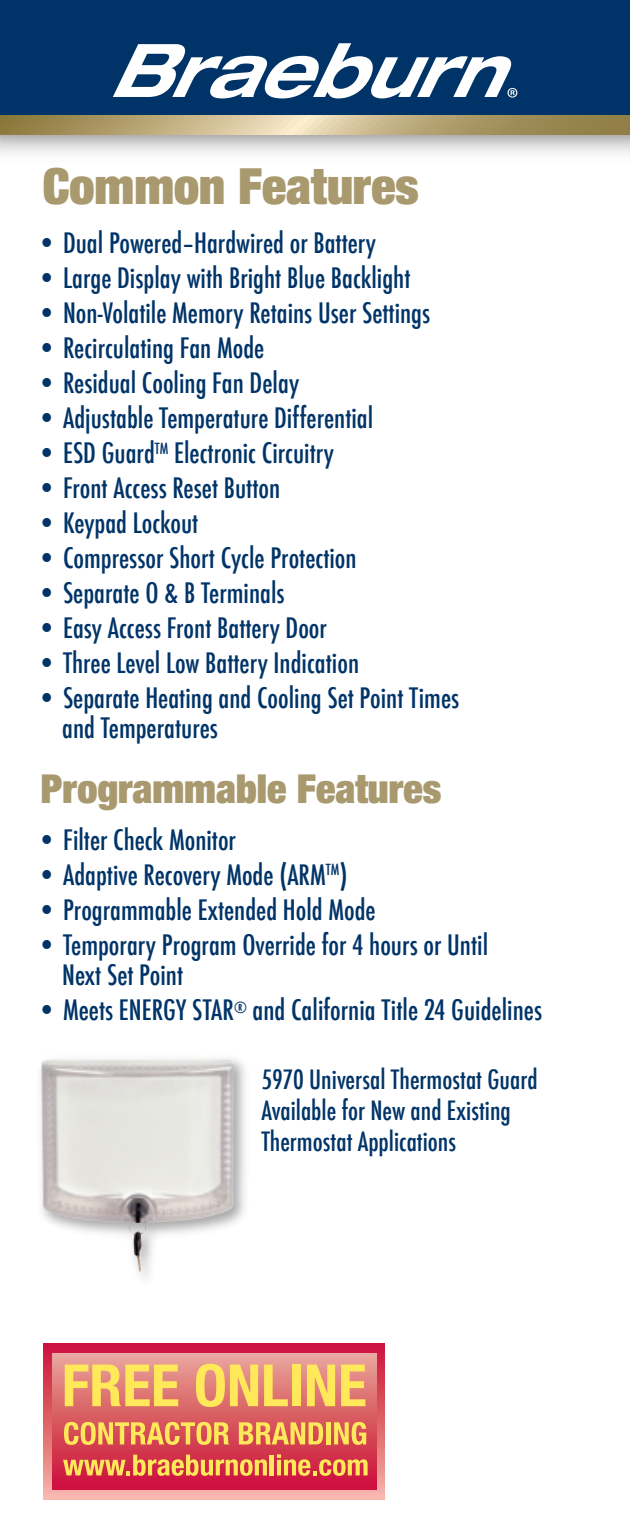
<style>
.page{position:relative;width:630px;height:1530px;background:#fff}
.page>*{position:absolute;margin:0;border:0;box-sizing:border-box;transform-origin:0 0}
.t1{font:900 condensed 50px "Helvetica Neue LT Std";color:#a8996e}
.t2{font:900 condensed 40px "Helvetica Neue LT Std";color:#a8996e}
.t3{font:500 condensed 27.5px/30px "Futura";color:#003468}
.t4{font:500 condensed 26px/31.2px "Futura";color:#003468}
</style>
<div class="page">
<div style="left:0;top:0;width:630px;height:116px;background:#003468"></div>
<svg style="left:113px;top:43px;width:404px;height:55px"></svg>
<svg style="left:43px;top:1343px;width:342px;height:156px;background:#e05e70"></svg>
<div style="left:52px;top:1353px;width:324px;height:136px;background:linear-gradient(to bottom,#e8a695,#cb0f35)"></div>
<svg style="left:65px;top:1365px;width:113px;height:41px;background:#f1ba68"></svg>
<svg style="left:196px;top:1364px;width:62px;height:43px;background:#f3bf67"></svg>
<svg style="left:264px;top:1365px;width:24px;height:41px"></svg>
<div style="left:292px;top:1365px;width:9px;height:41px;background:#ffe859"></div>
<svg style="left:307px;top:1365px;width:28px;height:41px"></svg>
<svg style="left:341px;top:1365px;width:24px;height:41px"></svg>
<svg style="left:64px;top:1422px;width:165px;height:23px;background:#ea9a57"></svg>
<svg style="left:239px;top:1422px;width:84px;height:22px;background:#eda757"></svg>
<div style="left:326px;top:1422px;width:5px;height:22px;background:#ffe859"></div>
<svg style="left:334px;top:1422px;width:32px;height:23px"></svg>
<svg style="left:63px;top:1455px;width:204px;height:21px;background:#e47e4f"></svg>
<hr style="left:270px;top:1455px;width:4px;height:20px;background:#ffe859">
<svg style="left:277px;top:1454px;width:91px;height:22px;background:#e3784e"></svg>
<img style="left:41px;top:1059px;width:194px;height:213px">
<svg style="left:0;top:115px;width:630px;height:20px;background:#b8a676"></svg>
<p class="t1" style="left:43px;top:154px;width:377px">Common Features</p>
<p class="t3" style="left:37px;top:228px;width:341px">• Dual Powered–Hardwired or Battery</p>
<p class="t3" style="left:37px;top:263px;width:375px">• Large Display with Bright Blue Backlight</p>
<p class="t3" style="left:37px;top:298px;width:395px">• Non-Volatile Memory Retains User Settings</p>
<p class="t3" style="left:37px;top:333px;width:229px">• Recirculating Fan Mode</p>
<p class="t3" style="left:37px;top:368px;width:264px">• Residual Cooling Fan Delay</p>
<p class="t3" style="left:37px;top:403px;width:338px">• Adjustable Temperature Differential</p>
<p class="t3" style="left:37px;top:438px;width:299px">• ESD Guard<sup>TM</sup> Electronic Circuitry</p>
<p class="t3" style="left:37px;top:473px;width:245px">• Front Access Reset Button</p>
<p class="t3" style="left:37px;top:508px;width:163px">• Keypad Lockout</p>
<p class="t3" style="left:37px;top:543px;width:322px">• Compressor Short Cycle Protection</p>
<p class="t3" style="left:37px;top:578px;width:250px">• Separate O &amp; B Terminals</p>
<p class="t3" style="left:37px;top:613px;width:292px">• Easy Access Front Battery Door</p>
<p class="t3" style="left:37px;top:648px;width:324px">• Three Level Low Battery Indication</p>
<p class="t3" style="left:62px;top:683px;width:399px;text-indent:-26px">• Separate Heating and Cooling Set Point Times and Temperatures</p>
<p class="t2" style="left:40px;top:763px;width:402px">Programmable Features</p>
<p class="t3" style="left:37px;top:825px;width:201px">• Filter Check Monitor</p>
<p class="t3" style="left:37px;top:860px;width:312px">• Adaptive Recovery Mode (ARM<sup>TM</sup>)</p>
<p class="t3" style="left:37px;top:895px;width:341px">• Programmable Extended Hold Mode</p>
<p class="t3" style="left:62px;top:930px;width:428px;text-indent:-26px">• Temporary Program Override for 4 hours or Until<br>Next Set Point</p>
<p class="t3" style="left:37px;top:995px;width:507px">• Meets ENERGY STAR<sup>®</sup> and California Title 24 Guidelines</p>
<p class="t4" style="left:261px;top:1064px;width:278px">5970 Universal Thermostat Guard<br>Available for New and Existing<br>Thermostat Applications</p>
</div>
